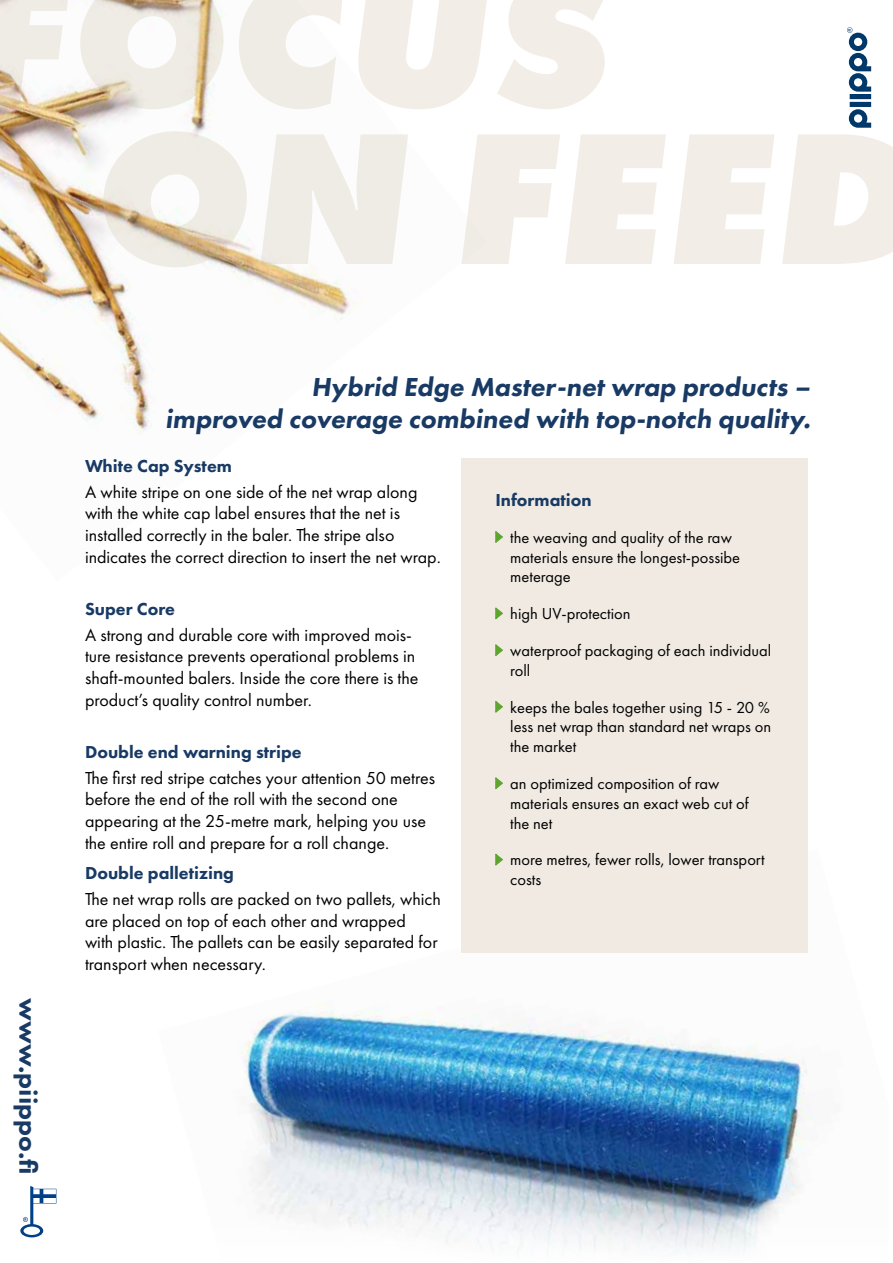
<style>
.page{position:relative;width:893px;height:1263px;background:#fff}
.page>*{position:absolute;margin:0;border:0;box-sizing:border-box;transform-origin:0 0}
.t1{font:800 27px/32.4px "Futura PT";color:#183a64;text-align:right}
.t2{font:800 25.5px "Futura PT";color:#183a64;scale:1.05 1}
.t3{font:18px/21.6px "Futura PT";color:#000}
.t4{font:800 18px "Futura PT";color:#183a64}
.t5{font:16.5px/19.8px "Futura PT";color:#000}
</style>
<div class="page">
<img style="left:0;top:109px;width:364px;height:325px">
<svg style="left:103px;top:131px;width:790px;height:136px;fill:#f2eee7"></svg>
<svg style="left:0;top:0;width:605px;height:109px;fill:#f2eee7"></svg>
<img style="left:241px;top:952px;width:572px;height:257px">
<svg style="left:847px;top:27px;width:24px;height:101px"></svg>
<svg style="left:20px;top:1186px;width:36px;height:51px"></svg>
<div style="left:461px;top:458px;width:347px;height:494px;background:#f0eae2"></div>
<svg style="left:495px;top:531px;width:8px;height:12px"></svg>
<svg style="left:495px;top:607px;width:8px;height:13px"></svg>
<svg style="left:495px;top:644px;width:8px;height:12px"></svg>
<svg style="left:495px;top:701px;width:8px;height:12px"></svg>
<svg style="left:495px;top:777px;width:8px;height:12px"></svg>
<svg style="left:495px;top:853px;width:8px;height:13px"></svg>
<svg style="left:269px;top:1209px;width:509px;height:43px;fill:#f4f5f7"></svg>
<h2 class="t2" style="left:44px;top:998px;width:169px;rotate:90deg">www.piippo.fi</h2>
<h1 class="t1" style="left:165px;top:370px;width:651px">Hybrid Edge Master-net wrap products –<br>improved coverage combined with top-notch quality.</h1>
<p class="t4" style="left:85px;top:455px;width:148px">White Cap System</p>
<p class="t3" style="left:85px;top:481px;width:357px">A white stripe on one side of the net wrap along with the white cap label ensures that the net is installed correctly in the baler. The stripe also indicates the correct direction to insert the net wrap.</p>
<p class="t4" style="left:85px;top:598px;width:91px">Super Core</p>
<p class="t3" style="left:85px;top:624px;width:335px">A strong and durable core with improved mois&shy;ture resistance prevents operational problems in shaft-mounted balers. Inside the core there is the product’s quality control number.</p>
<p class="t4" style="left:85px;top:741px;width:218px">Double end warning stripe</p>
<p class="t3" style="left:85px;top:767px;width:351px">The first red stripe catches your attention 50 metres before the end of the roll with the second one appearing at the 25-metre mark, helping you use the entire roll and prepare for a roll change.</p>
<p class="t4" style="left:85px;top:862px;width:150px">Double palletizing</p>
<p class="t3" style="left:85px;top:888px;width:357px">The net wrap rolls are packed on two pallets, which are placed on top of each other and wrapped<br>with plastic. The pallets can be easily separated for transport when necessary.</p>
<p class="t4" style="left:495px;top:489px;width:98px">Information</p>
<p class="t5" style="left:510px;top:527px;width:231px">the weaving and quality of the raw materials ensure the longest-possibe meterage</p>
<p class="t5" style="left:510px;top:604px;width:122px">high UV-protection</p>
<p class="t5" style="left:510px;top:640px;width:263px">waterproof packaging of each individual roll</p>
<p class="t5" style="left:510px;top:697px;width:262px;text-align:justify">keeps the bales together using 15 - 20 % less net wrap than standard net wraps on the market</p>
<p class="t5" style="left:510px;top:773px;width:240px">an optimized composition of raw materials ensures an exact web cut of the net</p>
<p class="t5" style="left:510px;top:850px;width:256px">more metres, fewer rolls, lower transport costs</p>
</div>
